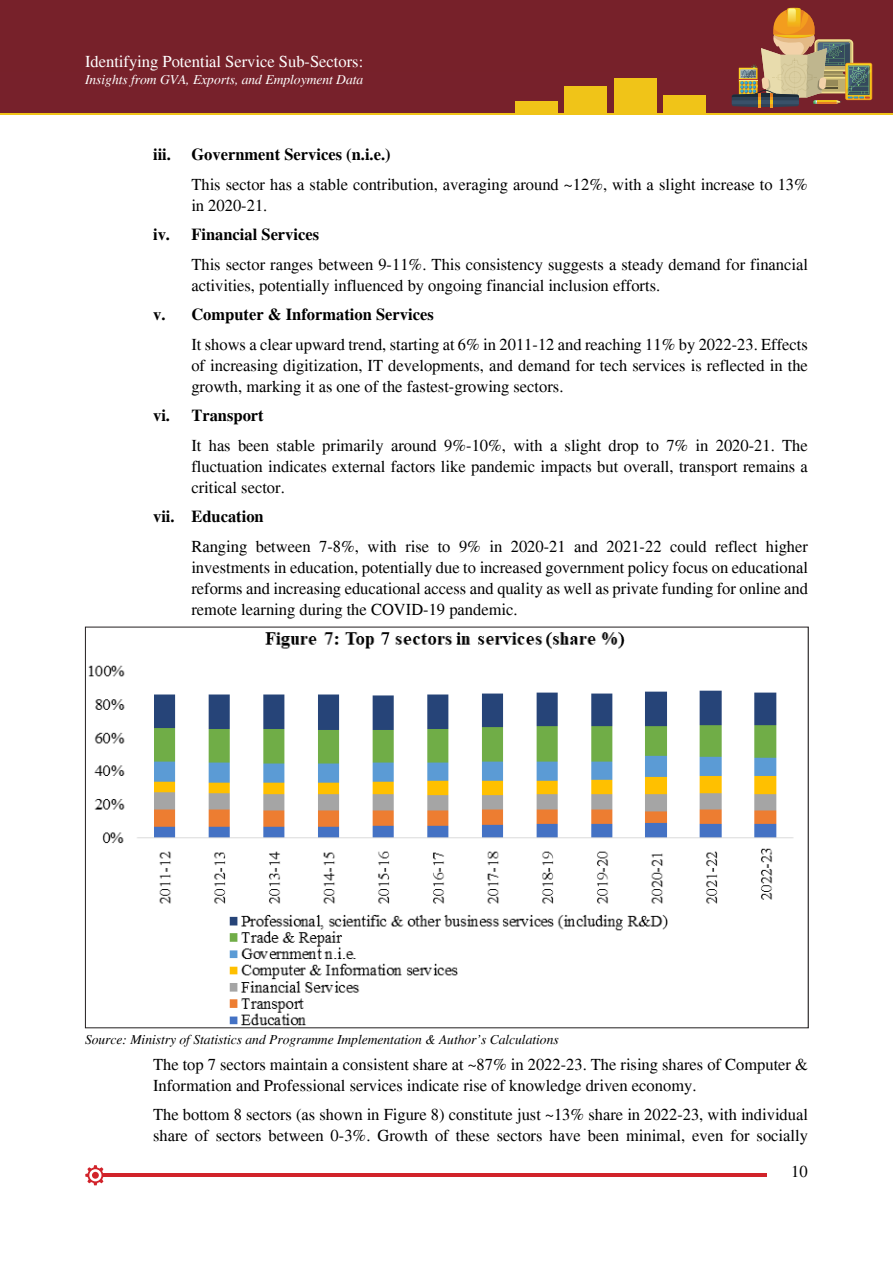
<style>
.page{position:relative;width:893px;height:1263px;background:#fff}
.page>*{position:absolute;margin:0;border:0;box-sizing:border-box;transform-origin:0 0}
.Normal_1{font:16.5px/21px "Times";color:#000}
.t1{font:700 16.5px "Times";color:#000}
.t2{font:16.5px "Times";color:#fff}
.Source{font:italic 13.5px "Times";color:#000}
.t3{font:italic 13.5px "Times";color:#fff}
</style>
<div class="page">
<div style="left:0;top:0;width:893px;height:101px;background:#77212a"></div>
<div style="left:0;top:72px;width:893px;height:42px;background:#77212b"></div>
<div style="left:845px;top:63px;width:27px;height:37px;background:#f2a41c;border-radius:2px"></div>
<svg style="left:732px;top:8px;width:139px;height:100px"></svg>
<hr style="left:0;top:113px;width:893px;height:2px;background:#f0c418">
<div style="left:515px;top:101px;width:43px;height:13px;background:#f0c418"></div>
<div style="left:564px;top:87px;width:43px;height:27px;background:#f0c418"></div>
<div style="left:614px;top:78px;width:42px;height:36px;background:#f0c418"></div>
<div style="left:663px;top:95px;width:43px;height:19px;background:#f0c418"></div>
<hr style="left:103px;top:1174px;width:663px;height:3px;background:#d1232a">
<svg style="left:85px;top:1165px;width:20px;height:20px"></svg>
<div style="left:92px;top:1172px;width:7px;height:7px;background:#d1232a;border-radius:50%"></div>
<img style="left:88px;top:632px;width:706px;height:394px">
<p class="t2" style="left:85px;top:51px;width:280px">Identifying Potential Service Sub-Sectors:</p>
<p class="t3" style="left:85px;top:72px;width:280px">Insights from GVA, Exports, and Employment Data</p>
<p class="t1" style="left:153px;top:144px;width:239px">iii. Government Services (n.i.e.)</p>
<p class="Normal_1" style="left:191px;top:173px;width:618px">This sector has a stable contribution, averaging around ~12%, with a slight increase to 13% in 2020-21.</p>
<p class="t1" style="left:153px;top:224px;width:168px">iv. Financial Services</p>
<p class="Normal_1" style="left:191px;top:253px;width:618px">This sector ranges between 9-11%. This consistency suggests a steady demand for financial activities, potentially influenced by ongoing financial inclusion efforts.</p>
<p class="t1" style="left:153px;top:304px;width:282px">v. Computer &amp; Information Services</p>
<p class="Normal_1" style="left:191px;top:333px;width:618px;text-align:justify">It shows a clear upward trend, starting at 6% in 2011-12 and reaching 11% by 2022-23. Effects of increasing digitization, IT developments, and demand for tech services is reflected in the growth, marking it as one of the fastest-growing sectors.</p>
<p class="t1" style="left:153px;top:405px;width:112px">vi. Transport</p>
<p class="Normal_1" style="left:191px;top:434px;width:618px;text-align:justify">It has been stable primarily around 9%-10%, with a slight drop to 7% in 2020-21. The fluctuation indicates external factors like pandemic impacts but overall, transport remains a critical sector.</p>
<p class="t1" style="left:153px;top:506px;width:112px">vii. Education</p>
<p class="Normal_1" style="left:191px;top:535px;width:618px;text-align:justify">Ranging between 7-8%, with rise to 9% in 2020-21 and 2021-22 could reflect higher investments in education, potentially due to increased government policy focus on educational reforms and increasing educational access and quality as well as private funding for online and remote learning during the COVID-19 pandemic.</p>
<p class="Source" style="left:85px;top:1032px;width:475px">Source: Ministry of Statistics and Programme Implementation &amp; Author’s Calculations</p>
<p class="Normal_1" style="left:153px;top:1053px;width:656px">The top 7 sectors maintain a consistent share at ~87% in 2022-23. The rising shares of Computer &amp;<br>Information and Professional services indicate rise of knowledge driven economy.</p>
<p class="Normal_1" style="left:153px;top:1104px;width:656px">The bottom 8 sectors (as shown in Figure 8) constitute just ~13% share in 2022-23, with individual share of sectors between 0-3%. Growth of these sectors have been minimal, even for socially</p>
<p class="Normal_1" style="left:791px;top:1160px;width:18px">10</p>
</div>
